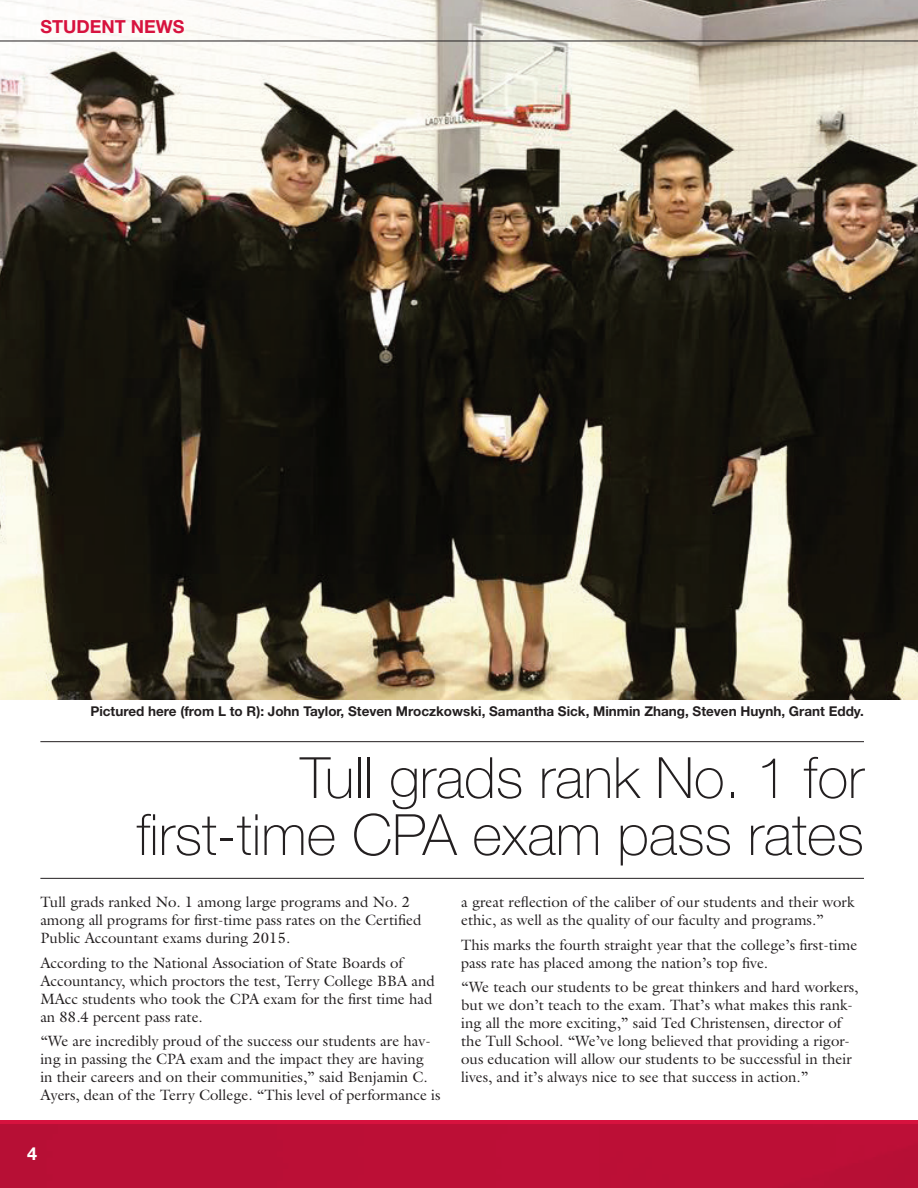
<style>
.page{position:relative;width:918px;height:1188px;background:#fff}
.page>*{position:absolute;margin:0;border:0;box-sizing:border-box;transform-origin:0 0}
.t1{font:100 57px/57px "Helvetica Neue";color:#231f20;text-align:right}
.t2{font:700 18px "Helvetica Neue";color:#d7123e}
.t3{font:700 18px "Helvetica Neue";color:#fff}
.t4{font:15px/18px "Galliard Std";color:#231f20}
.t5{font:700 13.5px "Helvetica Neue";color:#231f20}
</style>
<div class="page">
<div style="left:0;top:1120px;width:918px;height:68px;background:#bc0f36"></div>
<img style="left:0;top:0;width:918px;height:700px">
<hr style="left:0;top:41px;width:918px;height:1px;background:#231f20">
<hr style="left:40px;top:878px;width:824px;height:1px;background:#231f20">
<hr style="left:40px;top:741px;width:824px;height:1px;background:#231f20">
<p class="t2" style="left:40px;top:16px;width:146px">STUDENT NEWS</p>
<p class="t5" style="left:90px;top:703px;width:775px">Pictured here (from L to R): John Taylor, Steven Mroczkowski, Samantha Sick, Minmin Zhang, Steven Huynh, Grant Eddy.</p>
<h1 class="t1" style="left:137px;top:750px;width:729px">Tull grads rank No. 1 for first-time CPA exam pass rates</h1>
<p class="t4" style="left:40px;top:892px;width:383px">Tull grads ranked No. 1 among large programs and No. 2 among all programs for first-time pass rates on the Certified<br>Public Accountant exams during 2015.</p>
<p class="t4" style="left:40px;top:953px;width:396px">According to the National Association of State Boards of Accountancy, which proctors the test, Terry College BBA and MAcc students who took the CPA exam for the first time had an 88.4 percent pass rate.</p>
<p class="t4" style="left:40px;top:1032px;width:402px">“We are incredibly proud of the success our students are hav&shy;ing in passing the CPA exam and the impact they are having<br>in their careers and on their communities,” said Benjamin C.<br>Ayers, dean of the Terry College. “This level of performance is</p>
<p class="t4" style="left:461px;top:892px;width:395px">a great reflection of the caliber of our students and their work ethic, as well as the quality of our faculty and programs.”</p>
<p class="t4" style="left:461px;top:935px;width:398px">This marks the fourth straight year that the college’s first-time pass rate has placed among the nation’s top five.</p>
<p class="t4" style="left:461px;top:978px;width:399px">“We teach our students to be great thinkers and hard workers, but we don’t teach to the exam. That’s what makes this rank&shy;ing all the more exciting,” said Ted Christensen, director of the Tull School. “We’ve long believed that providing a rigor&shy;ous education will allow our students to be successful in their lives, and it’s always nice to see that success in action.”</p>
<p class="t3" style="left:27px;top:1143px;width:12px">4</p>
</div>
